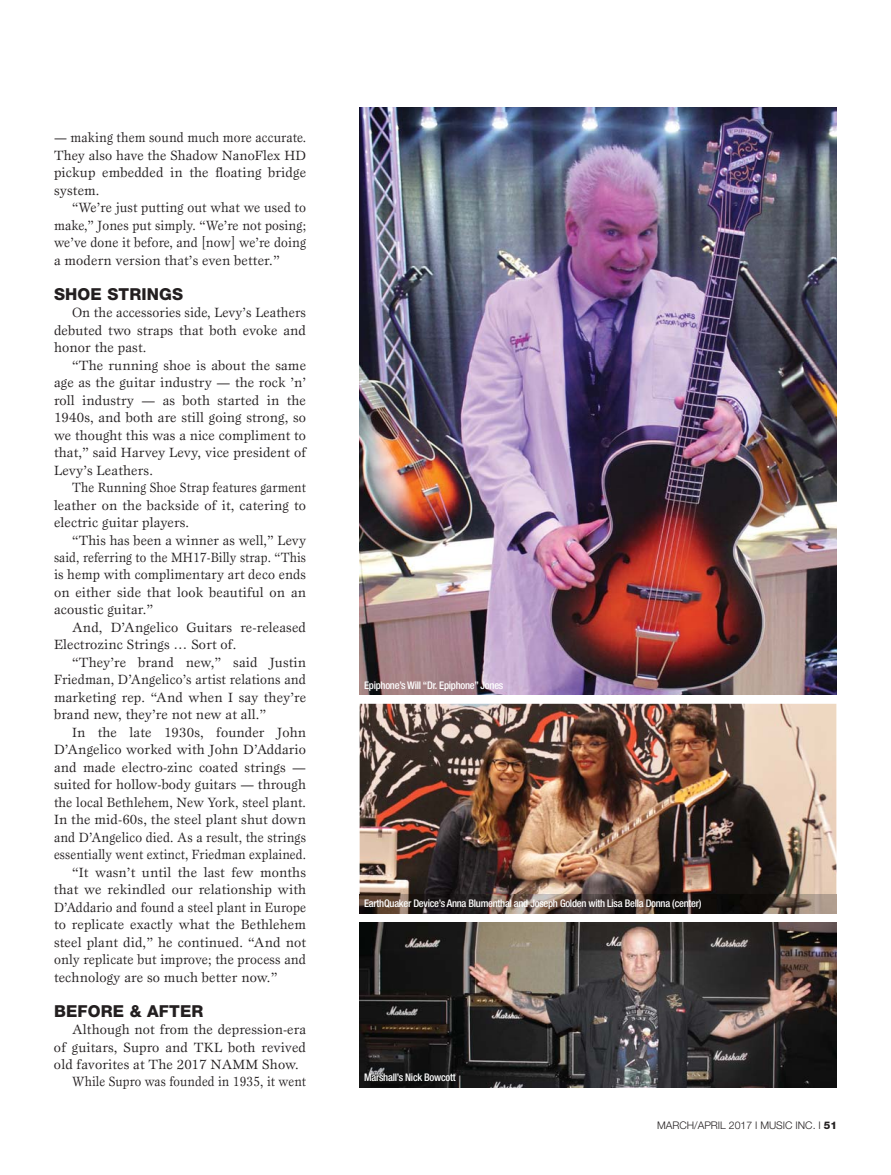
<style>
.page{position:relative;width:891px;height:1175px;background:#fff}
.page>*{position:absolute;margin:0;border:0;box-sizing:border-box;transform-origin:0 0}
.t1{font:800 16.5px "Helvetica Neue";letter-spacing:.01em;color:#231f20}
.t2{font:13.8px/17.5px "Esprit";letter-spacing:.01em;color:#231f20;text-align:justify}
.t3{font:13.8px/17.5px "Esprit";letter-spacing:.01em;color:#231f20;text-align:justify;scale:.96 1}
.t4{font:13.8px/17.4px "Esprit";letter-spacing:.01em;color:#231f20;text-align:justify;scale:.93 1}
.t5{font:13.8px/17.4px "Esprit";letter-spacing:.01em;color:#231f20;text-align:justify;scale:.91 1}
.t6{font:13.8px "Esprit";letter-spacing:.01em;color:#231f20;scale:.94 1}
.t7{font:13.8px "Esprit";letter-spacing:.01em;color:#231f20;scale:.9 1}
.t8{font:500 condensed 10.5px "Helvetica Neue";letter-spacing:-.025em;color:#fff}
.t9{font:300 10.5px "Helvetica Neue";color:#231f20}
.s1{font-weight:800}
</style>
<div class="page">
<img style="left:360px;top:922px;width:477px;height:165px">
<img style="left:360px;top:703px;width:476px;height:191px">
<img style="left:360px;top:108px;width:477px;height:586px">
<img style="left:360px;top:894px;width:476px;height:19px">
<p class="t4" style="left:54px;top:129px;width:273px">— making them sound much more accurate.<br>They also have the Shadow NanoFlex HD pickup embedded in the floating bridge system.</p>
<p class="t3" style="left:54px;top:199px;width:264px;text-indent:18px">“We’re just putting out what we used to make,” Jones put simply. “We’re not posing; we’ve done it before, and [now] we’re doing a modern version that’s even better.”</p>
<p class="t1" style="left:54px;top:284px;width:131px">SHOE STRINGS</p>
<p class="t3" style="left:54px;top:304px;width:264px;text-indent:18px">On the accessories side, Levy’s Leathers debuted two straps that both evoke and honor the past.</p>
<p class="t2" style="left:54px;top:356px;width:254px;text-indent:18px">“The running shoe is about the same age as the guitar industry — the rock ’n’ roll industry — as both started in the 1940s, and both are still going strong, so we thought this was a nice compliment to that,” said Harvey Levy, vice president of Levy’s Leathers.</p>
<p class="t5" style="left:54px;top:478px;width:279px;text-indent:18px">The Running Shoe Strap features garment leather on the backside of it, catering to electric guitar players.</p>
<p class="t2" style="left:54px;top:531px;width:254px;text-indent:18px">“This has been a winner as well,” Levy said, referring to the MH17-Billy strap. “This is hemp with complimentary art deco ends on either side that look beautiful on an acoustic guitar.”</p>
<p class="t2" style="left:54px;top:618px;width:254px;text-indent:18px">And, D’Angelico Guitars re-released<br>Electrozinc Strings … Sort of.</p>
<p class="t2" style="left:54px;top:653px;width:254px;text-indent:18px">“They’re brand new,” said Justin Friedman, D’Angelico’s artist relations and marketing rep. “And when I say they’re brand new, they’re not new at all.”</p>
<p class="t2" style="left:72px;top:723px;width:236px">In the late 1930s, founder John</p>
<p class="t2" style="left:54px;top:740px;width:254px">D’Angelico worked with John D’Addario</p>
<p class="t2" style="left:54px;top:758px;width:254px">and made electro-zinc coated strings —</p>
<p class="t2" style="left:54px;top:775px;width:254px">suited for hollow-body guitars — through</p>
<p class="t3" style="left:54px;top:793px;width:264px">the local Bethlehem, New York, steel plant.</p>
<p class="t2" style="left:54px;top:810px;width:254px">In the mid-60s, the steel plant shut down</p>
<p class="t6" style="left:54px;top:828px;width:270px">and D’Angelico died. As a result, the strings</p>
<p class="t5" style="left:54px;top:845px;width:279px">essentially went extinct, Friedman explained.</p>
<p class="t2" style="left:72px;top:863px;width:236px">“It wasn’t until the last few months</p>
<p class="t2" style="left:54px;top:880px;width:254px">that we rekindled our relationship with</p>
<p class="t4" style="left:54px;top:898px;width:273px">D’Addario and found a steel plant in Europe</p>
<p class="t2" style="left:54px;top:915px;width:254px">to replicate exactly what the Bethlehem</p>
<p class="t2" style="left:54px;top:933px;width:254px">steel plant did,” he continued. “And not</p>
<p class="t3" style="left:54px;top:950px;width:264px">only replicate but improve; the process and</p>
<p class="t2" style="left:54px;top:968px;width:225px">technology are so much better now.”</p>
<p class="t1" style="left:54px;top:1000px;width:151px">BEFORE &amp; AFTER</p>
<p class="t2" style="left:72px;top:1020px;width:236px">Although not from the depression-era</p>
<p class="t2" style="left:54px;top:1038px;width:254px">of guitars, Supro and TKL both revived</p>
<p class="t2" style="left:54px;top:1055px;width:246px">old favorites at The 2017 NAMM Show.</p>
<p class="t7" style="left:72px;top:1073px;width:262px">While Supro was founded in 1935, it went</p>
<p class="t8" style="left:364px;top:1071px;width:93px">Marshall’s Nick Bowcott</p>
<p class="t8" style="left:364px;top:678px;width:141px">Epiphone’s Will “Dr. Epiphone” Jones</p>
<p class="t8" style="left:364px;top:897px;width:339px">EarthQuaker Device’s Anna Blumenthal and Joseph Golden with Lisa Bella Donna (center)</p>
<p class="t9" style="left:657px;top:1119px;width:181px">MARCH/APRIL 2017 I MUSIC INC. I <span class="s1">51</span></p>
</div>
